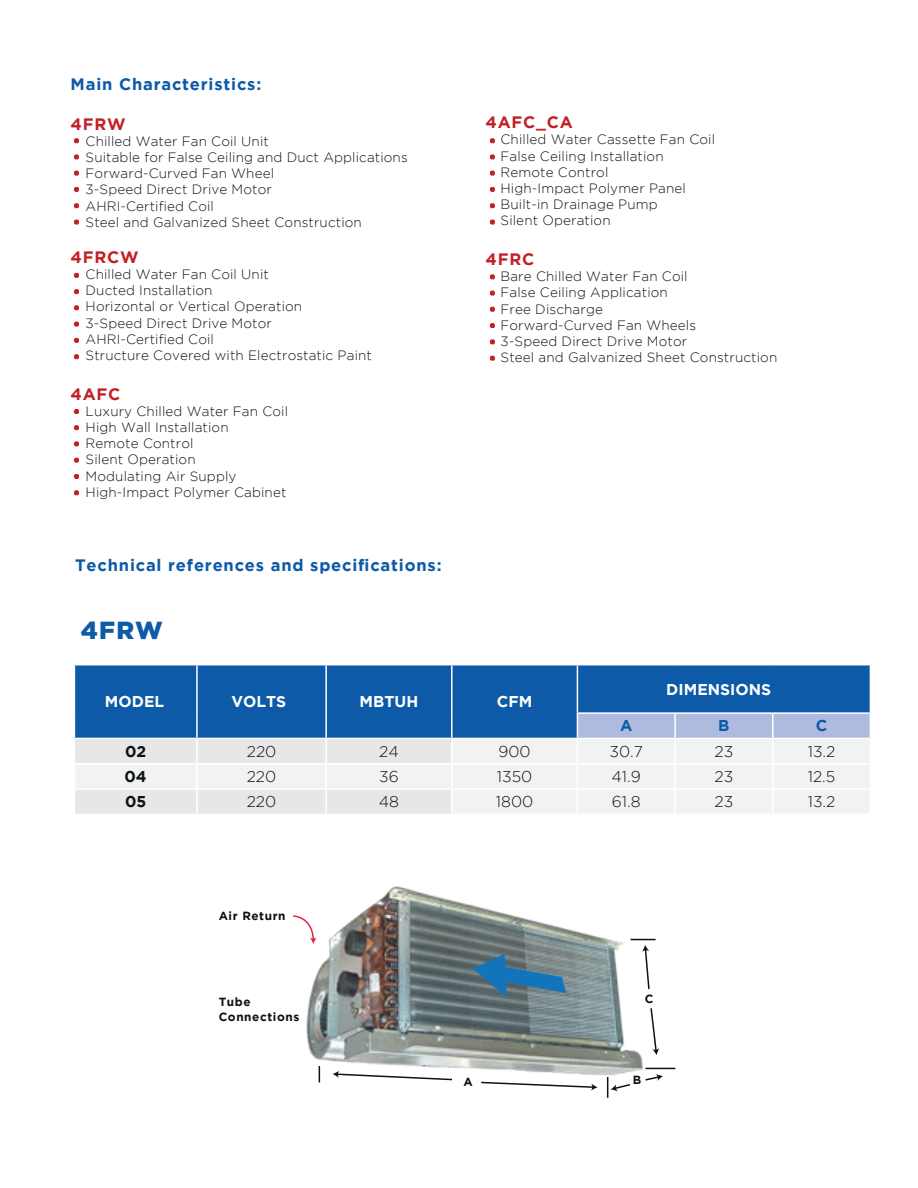
<style>
.page{position:relative;width:918px;height:1188px;background:#fff}
.page>*{position:absolute;margin:0;border:0;box-sizing:border-box;transform-origin:0 0}
.t1{font:900 24.75px "Gotham";color:#0c5aa8}
.t2{font:700 16.5px "Gotham";letter-spacing:.05em;color:#0c5aa8}
.t3{font:700 16.5px "Gotham";letter-spacing:.05em;color:#c32026}
.t4{font:300 15.6px "Gotham";color:#0f1214}
.t5{font:700 15.6px "Gotham";color:#fff}
.t6{font:700 15.6px "Gotham";color:#0f1214}
.t7{font:700 15.6px "Gotham";color:#0c5aa8}
.t8{font:300 13.5px/16.2px "Gotham";letter-spacing:.01em;color:#0f1214}
.t9{font:700 11.85px/14.1px "Gotham";letter-spacing:.05em;color:#0f1214}
</style>
<div class="page">
<svg style="left:74px;top:138px;width:5px;height:5px"></svg>
<svg style="left:74px;top:154px;width:5px;height:5px"></svg>
<svg style="left:74px;top:171px;width:5px;height:5px"></svg>
<svg style="left:74px;top:187px;width:5px;height:5px"></svg>
<svg style="left:74px;top:203px;width:5px;height:5px"></svg>
<svg style="left:74px;top:220px;width:5px;height:5px"></svg>
<svg style="left:74px;top:409px;width:5px;height:5px"></svg>
<svg style="left:74px;top:425px;width:5px;height:5px"></svg>
<svg style="left:74px;top:441px;width:5px;height:5px"></svg>
<svg style="left:74px;top:458px;width:5px;height:5px"></svg>
<svg style="left:74px;top:474px;width:5px;height:5px"></svg>
<svg style="left:74px;top:490px;width:5px;height:5px"></svg>
<svg style="left:490px;top:138px;width:5px;height:5px"></svg>
<svg style="left:490px;top:154px;width:5px;height:5px"></svg>
<svg style="left:490px;top:171px;width:5px;height:5px"></svg>
<svg style="left:490px;top:187px;width:5px;height:5px"></svg>
<svg style="left:490px;top:203px;width:5px;height:5px"></svg>
<svg style="left:490px;top:220px;width:5px;height:5px"></svg>
<svg style="left:74px;top:273px;width:5px;height:5px"></svg>
<svg style="left:74px;top:289px;width:5px;height:5px"></svg>
<svg style="left:74px;top:305px;width:5px;height:5px"></svg>
<svg style="left:74px;top:322px;width:5px;height:5px"></svg>
<svg style="left:74px;top:338px;width:5px;height:5px"></svg>
<svg style="left:74px;top:354px;width:5px;height:5px"></svg>
<svg style="left:490px;top:274px;width:5px;height:5px"></svg>
<svg style="left:490px;top:291px;width:5px;height:5px"></svg>
<svg style="left:490px;top:307px;width:5px;height:5px"></svg>
<svg style="left:490px;top:323px;width:5px;height:5px"></svg>
<svg style="left:490px;top:339px;width:5px;height:5px"></svg>
<svg style="left:490px;top:356px;width:5px;height:5px"></svg>
<svg style="left:607px;top:1088px;width:13px;height:10px"></svg>
<svg style="left:651px;top:1068px;width:24px;height:13px"></svg>
<svg style="left:651px;top:1008px;width:8px;height:47px"></svg>
<div style="left:74px;top:665px;width:123px;height:73px;background:#0c5aa8"></div>
<div style="left:197px;top:665px;width:673px;height:73px;background:#0c5aa8"></div>
<div style="left:453px;top:739px;width:123px;height:74px;background:#f1f3f1"></div>
<hr style="left:74px;top:666px;width:1px;height:47px;background:#fff">
<hr style="left:196px;top:666px;width:2px;height:47px;background:#fff">
<hr style="left:325px;top:666px;width:2px;height:47px;background:#fff">
<hr style="left:451px;top:666px;width:2px;height:47px;background:#fff">
<hr style="left:577px;top:666px;width:1px;height:46px;background:#fff">
<hr style="left:451px;top:713px;width:2px;height:25px;background:#fff">
<hr style="left:577px;top:712px;width:98px;height:2px;background:#fff">
<hr style="left:675px;top:712px;width:98px;height:2px;background:#fff">
<hr style="left:773px;top:712px;width:98px;height:2px;background:#fff">
<hr style="left:452px;top:763px;width:125px;height:2px;background:#fff">
<svg style="left:74px;top:713px;width:378px;height:101px"></svg>
<hr style="left:197px;top:788px;width:129px;height:2px;background:#fff">
<hr style="left:196px;top:790px;width:2px;height:24px;background:#fff">
<hr style="left:326px;top:788px;width:126px;height:2px;background:#fff">
<hr style="left:325px;top:790px;width:2px;height:24px;background:#fff">
<hr style="left:452px;top:788px;width:125px;height:2px;background:#fff">
<hr style="left:451px;top:790px;width:2px;height:24px;background:#fff">
<svg style="left:577px;top:713px;width:294px;height:100px"></svg>
<img style="left:293px;top:886px;width:358px;height:202px">
<svg style="left:473px;top:954px;width:93px;height:43px;background:#4a7896"></svg>
<p class="t2" style="left:71px;top:75px;width:192px">Main Characteristics:</p>
<p class="t3" style="left:71px;top:114px;width:57px">4FRW</p>
<p class="t8" style="left:86px;top:133px;width:324px">Chilled Water Fan Coil Unit<br>Suitable for False Ceiling and Duct Applications<br>Forward-Curved Fan Wheel<br>3-Speed Direct Drive Motor<br>AHRI-Certified Coil<br>Steel and Galvanized Sheet Construction</p>
<p class="t3" style="left:71px;top:247px;width:70px">4FRCW</p>
<p class="t8" style="left:86px;top:266px;width:288px">Chilled Water Fan Coil Unit<br>Ducted Installation<br>Horizontal or Vertical Operation<br>3-Speed Direct Drive Motor<br>AHRI-Certified Coil<br>Structure Covered with Electrostatic Paint</p>
<p class="t3" style="left:71px;top:384px;width:51px">4AFC</p>
<p class="t8" style="left:86px;top:403px;width:204px">Luxury Chilled Water Fan Coil<br>High Wall Installation<br>Remote Control<br>Silent Operation<br>Modulating Air Supply<br>High-Impact Polymer Cabinet</p>
<p class="t2" style="left:75px;top:555px;width:368px">Technical references and specifications:</p>
<h1 class="t1" style="left:81px;top:616px;width:83px">4FRW</h1>
<p class="t3" style="left:486px;top:113px;width:89px">4AFC_CA</p>
<p class="t8" style="left:501px;top:131px;width:216px">Chilled Water Cassette Fan Coil<br>False Ceiling Installation<br>Remote Control<br>High-Impact Polymer Panel<br>Built-in Drainage Pump<br>Silent Operation</p>
<p class="t3" style="left:486px;top:250px;width:50px">4FRC</p>
<p class="t8" style="left:501px;top:268px;width:278px">Bare Chilled Water Fan Coil<br>False Ceiling Application<br>Free Discharge<br>Forward-Curved Fan Wheels<br>3-Speed Direct Drive Motor<br>Steel and Galvanized Sheet Construction</p>
<p class="t5" style="left:105px;top:693px;width:61px">MODEL</p>
<p class="t5" style="left:231px;top:693px;width:56px">VOLTS</p>
<p class="t5" style="left:360px;top:693px;width:60px">MBTUH</p>
<p class="t5" style="left:497px;top:693px;width:37px">CFM</p>
<p class="t5" style="left:666px;top:680px;width:106px">DIMENSIONS</p>
<p class="t7" style="left:620px;top:717px;width:14px">A</p>
<p class="t7" style="left:718px;top:717px;width:13px">B</p>
<p class="t7" style="left:816px;top:717px;width:13px">C</p>
<p class="t6" style="left:125px;top:742px;width:23px">02</p>
<p class="t4" style="left:247px;top:743px;width:31px">220</p>
<p class="t4" style="left:379px;top:743px;width:21px">24</p>
<p class="t4" style="left:498px;top:743px;width:34px">900</p>
<p class="t4" style="left:610px;top:743px;width:35px">30.7</p>
<p class="t4" style="left:715px;top:743px;width:20px">23</p>
<p class="t4" style="left:808px;top:743px;width:29px">13.2</p>
<p class="t6" style="left:125px;top:768px;width:24px">04</p>
<p class="t4" style="left:247px;top:768px;width:31px">220</p>
<p class="t4" style="left:379px;top:768px;width:21px">36</p>
<p class="t4" style="left:497px;top:768px;width:37px">1350</p>
<p class="t4" style="left:612px;top:768px;width:31px">41.9</p>
<p class="t4" style="left:715px;top:768px;width:20px">23</p>
<p class="t4" style="left:808px;top:768px;width:29px">12.5</p>
<p class="t6" style="left:125px;top:793px;width:23px">05</p>
<p class="t4" style="left:247px;top:793px;width:31px">220</p>
<p class="t4" style="left:379px;top:793px;width:22px">48</p>
<p class="t4" style="left:496px;top:793px;width:39px">1800</p>
<p class="t4" style="left:612px;top:793px;width:30px">61.8</p>
<p class="t4" style="left:715px;top:793px;width:20px">23</p>
<p class="t4" style="left:808px;top:793px;width:29px">13.2</p>
<p class="t9" style="left:219px;top:908px;width:68px">Air Return</p>
<p class="t9" style="left:219px;top:995px;width:82px">Tube<br>Connections</p>
<p class="t9" style="left:645px;top:991px;width:10px">C</p>
<p class="t9" style="left:463px;top:1075px;width:11px">A</p>
<p class="t9" style="left:633px;top:1073px;width:10px">B</p>
</div>
